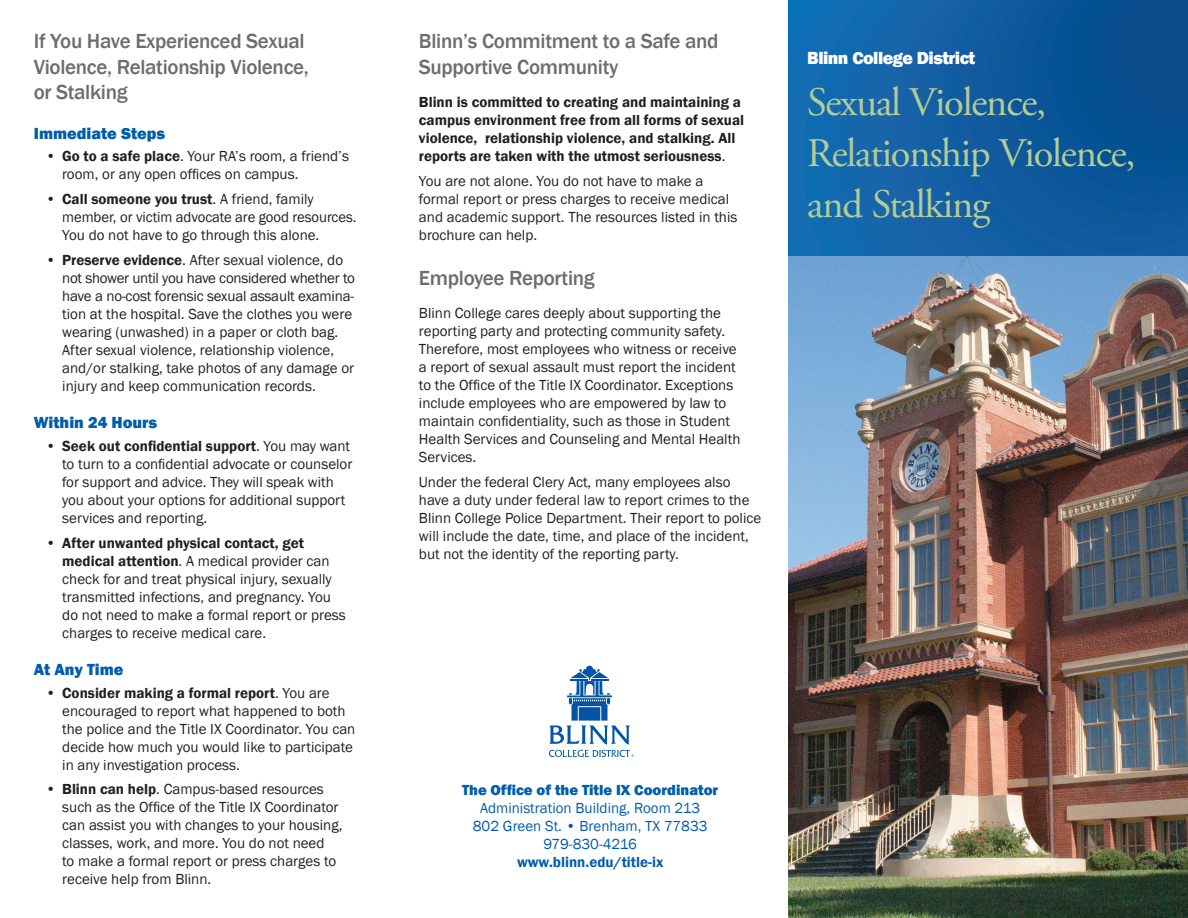
<style>
.page{position:relative;width:1188px;height:918px;background:#fff}
.page>*{position:absolute;margin:0;border:0;box-sizing:border-box;transform-origin:0 0}
.t1{font:40.5px/51px "Adobe Garamond Pro";letter-spacing:-.03em;color:#b4cc95}
.t2{font:500 21px/25.2px "Franklin Gothic";letter-spacing:-.015em;color:#6c6d70}
.t3{font:800 18px "Franklin Gothic";letter-spacing:-.03em;color:#fff}
.t4{font:800 16.5px "Franklin Gothic";color:#015dab}
.t5{font:15px/18px "Franklin Gothic";color:#231f20}
.t6{font:600 15px/18px "Franklin Gothic";color:#231f20}
.t7{font:15px/18px "Franklin Gothic";color:#015dab;text-align:center}
.t8{font:800 15px "Franklin Gothic";color:#015dab}
.t9{font:600 15px "Franklin Gothic";color:#015dab}
.s1{font-weight:600}
.s2{font-weight:400}
</style>
<div class="page">
<svg style="left:795px;top:0;width:9px;height:256px;fill:#146db3"></svg>
<div style="left:804px;top:0;width:9px;height:256px;background:#106db2"></div>
<div style="left:813px;top:0;width:9px;height:256px;background:#0f6cb1"></div>
<div style="left:822px;top:0;width:9px;height:256px;background:#0f6bb0"></div>
<div style="left:831px;top:0;width:9px;height:256px;background:#106aaf"></div>
<div style="left:840px;top:0;width:9px;height:256px;background:#1269ae"></div>
<div style="left:849px;top:0;width:9px;height:256px;background:#1368ad"></div>
<div style="left:858px;top:0;width:10px;height:256px;background:#1666ab"></div>
<div style="left:868px;top:0;width:9px;height:256px;background:#1765aa"></div>
<div style="left:877px;top:0;width:9px;height:256px;background:#1865aa"></div>
<div style="left:886px;top:0;width:9px;height:256px;background:#1865aa"></div>
<div style="left:895px;top:0;width:9px;height:256px;background:#1a63a8"></div>
<div style="left:904px;top:0;width:9px;height:256px;background:#1862a7"></div>
<div style="left:913px;top:0;width:9px;height:256px;background:#1862a7"></div>
<div style="left:922px;top:0;width:9px;height:256px;background:#1660a5"></div>
<div style="left:931px;top:0;width:10px;height:256px;background:#1560a5"></div>
<div style="left:941px;top:0;width:9px;height:256px;background:#135fa4"></div>
<div style="left:950px;top:0;width:9px;height:256px;background:#125ea3"></div>
<div style="left:959px;top:0;width:229px;height:256px;background:#135ca1"></div>
<div style="left:968px;top:0;width:220px;height:252px;background:#125ba0"></div>
<div style="left:977px;top:0;width:211px;height:244px;background:#125b9f"></div>
<div style="left:986px;top:0;width:202px;height:236px;background:#125b9e"></div>
<div style="left:995px;top:0;width:193px;height:229px;background:#10599d"></div>
<svg style="left:1004px;top:0;width:184px;height:221px"></svg>
<img style="left:789px;top:256px;width:399px;height:662px">
<svg style="left:549px;top:666px;width:85px;height:91px"></svg>
<h2 class="t2" style="left:34px;top:29px;width:277px">If You Have Experienced Sexual<br>Violence, Relationship Violence, or Stalking</h2>
<p class="t4" style="left:34px;top:123px;width:133px">Immediate Steps</p>
<p class="t5" style="left:62px;top:148px;width:288px;text-indent:-17px"><span class="s1">• Go to a safe place</span>. Your RA’s room, a friend’s room, or any open offices on campus.</p>
<p class="t5" style="left:62px;top:190px;width:296px;text-indent:-16px"><span class="s1">• Call someone you trust</span>. A friend, family member, or victim advocate are good resources.<br>You do not have to go through this alone.</p>
<p class="t5" style="left:62px;top:251px;width:294px;text-indent:-16px"><span class="s1">• Preserve evidence</span>. After sexual violence, do not shower until you have considered whether to have a no-cost forensic sexual assault examina&shy;tion at the hospital. Save the clothes you were wearing (unwashed) in a paper or cloth bag.<br>After sexual violence, relationship violence, and/or stalking, take photos of any damage or injury and keep communication records.</p>
<p class="t4" style="left:34px;top:412px;width:125px">Within 24 Hours</p>
<p class="t5" style="left:62px;top:437px;width:292px;text-indent:-16px"><span class="s1">• Seek out confidential support</span>. You may want to turn to a confidential advocate or counselor for support and advice. They will speak with you about your options for additional support services and reporting.</p>
<p class="t5" style="left:62px;top:534px;width:285px;text-indent:-16px"><span class="s1">• After unwanted physical contact, get medical attention</span>. A medical provider can check for and treat physical injury, sexually transmitted infections, and pregnancy. You do not need to make a formal report or press charges to receive medical care.</p>
<p class="t4" style="left:34px;top:659px;width:91px">At Any Time</p>
<p class="t5" style="left:62px;top:684px;width:295px;text-indent:-17px"><span class="s1">• Consider making a formal report</span>. You are encouraged to report what happened to both the police and the Title IX Coordinator. You can decide how much you would like to participate in any investigation process.</p>
<p class="t5" style="left:62px;top:781px;width:282px;text-indent:-16px"><span class="s1">• Blinn can help</span>. Campus-based resources such as the Office of the Title IX Coordinator can assist you with changes to your housing, classes, work, and more. You do not need<br>to make a formal report or press charges to receive help from Blinn.</p>
<h2 class="t2" style="left:419px;top:29px;width:301px">Blinn’s Commitment to a Safe and<br>Supportive Community</h2>
<p class="t6" style="left:419px;top:93px;width:327px">Blinn is committed to creating and maintaining a campus environment free from all forms of sexual violence, relationship violence, and stalking. All reports are taken with the utmost seriousness<span class="s2">.</span></p>
<p class="t5" style="left:419px;top:172px;width:320px">You are not alone. You do not have to make a formal report or press charges to receive medical and academic support. The resources listed in this brochure can help.</p>
<h2 class="t2" style="left:419px;top:266px;width:177px">Employee Reporting</h2>
<p class="t5" style="left:419px;top:305px;width:323px">Blinn College cares deeply about supporting the reporting party and protecting community safety.<br>Therefore, most employees who witness or receive a report of sexual assault must report the incident to the Office of the Title IX Coordinator. Exceptions include employees who are empowered by law to maintain confidentiality, such as those in Student Health Services and Counseling and Mental Health Services.</p>
<p class="t5" style="left:419px;top:474px;width:344px">Under the federal Clery Act, many employees also have a duty under federal law to report crimes to the Blinn College Police Department. Their report to police will include the date, time, and place of the incident, but not the identity of the reporting party.</p>
<p class="t3" style="left:807px;top:47px;width:170px">Blinn College District</p>
<h1 class="t1" style="left:807px;top:78px;width:330px">Sexual Violence,<br>Relationship Violence, and Stalking</h1>
<p class="t8" style="left:462px;top:781px;width:258px">The Office of the Title IX Coordinator</p>
<p class="t7" style="left:473px;top:800px;width:236px">Administration Building, Room 213<br>802 Green St. • Brenham, TX 77833<br>979-830-4216</p>
<p class="t9" style="left:517px;top:853px;width:148px">www.blinn.edu/title-ix</p>
</div>
